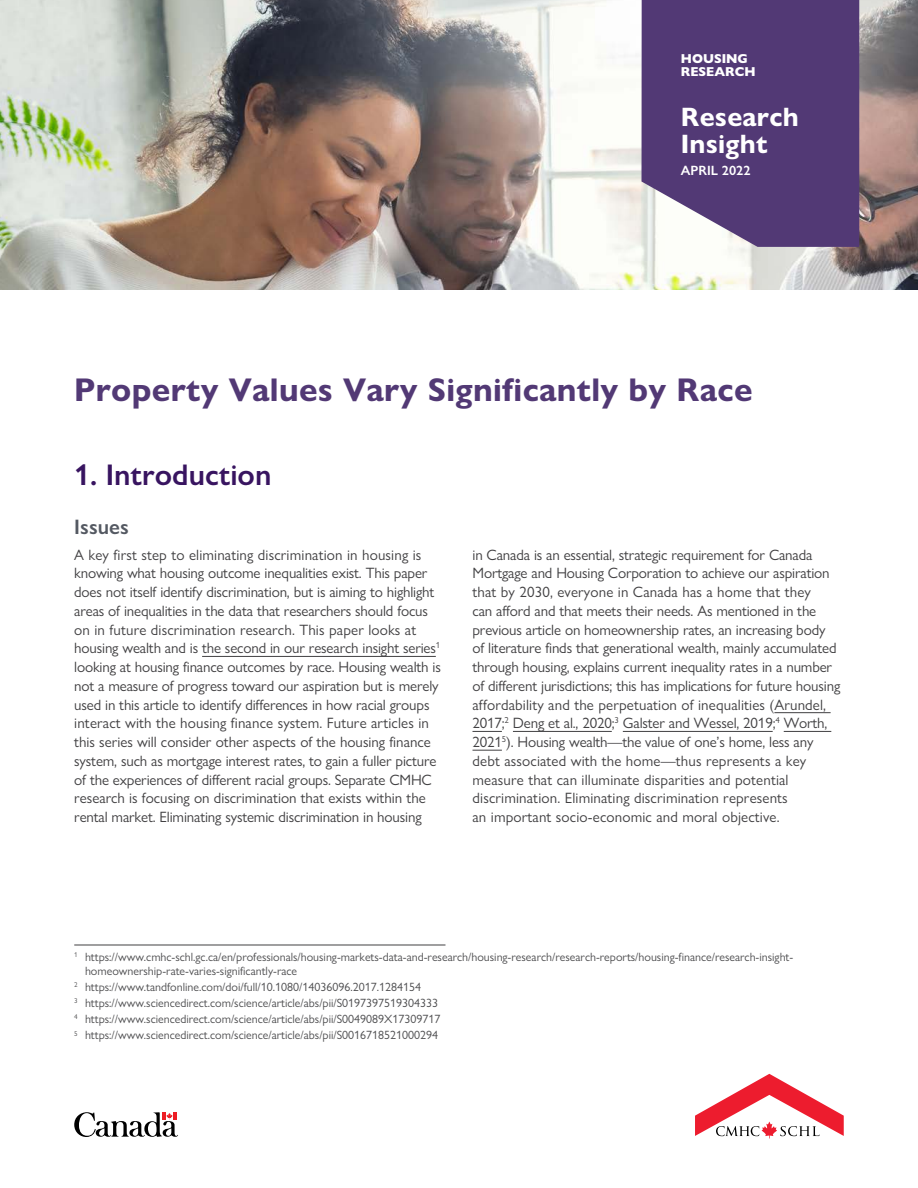
<style>
.page{position:relative;width:918px;height:1188px;background:#fff}
.page>*{position:absolute;margin:0;border:0;box-sizing:border-box;transform-origin:0 0}
.H2_Cover_Title{font:700 33px "Gill Sans Nova";letter-spacing:.01em;color:#523975}
.H3_Subhead{font:600 30px "Gill Sans Nova";color:#381460}
.H1_Cover_RI{font:700 26.7px/26.7px "Gill Sans Nova";letter-spacing:.01em;color:#fff}
.H4_Subhead{font:600 21px "Gill Sans Nova";color:#545962}
.P_Body{font:15px/18.8px "Gill Sans Nova";letter-spacing:-.01em;color:#414042}
.P_Cover_Date{font:600 13.5px "Gill Sans Nova";color:#fff}
.P_Cover_RH{font:800 12.9px/12.9px "Gill Sans Nova";color:#fff}
.P_Body-2{font:12px/16.2px "Gill Sans Nova";color:#4d4d4f}
</style>
<div class="page">
<img style="left:0;top:0;width:918px;height:289px">
<svg style="left:642px;top:0;width:217px;height:247px;fill:#523975"></svg>
<hr style="left:74px;top:945px;width:372px;height:1px;background:#414042">
<hr style="left:202px;top:656px;width:234px;height:1px;background:#414042">
<hr style="left:774px;top:712px;width:57px;height:1px;background:#414042">
<hr style="left:472px;top:731px;width:30px;height:1px;background:#414042">
<hr style="left:513px;top:731px;width:99px;height:1px;background:#414042">
<hr style="left:623px;top:731px;width:150px;height:1px;background:#414042">
<hr style="left:784px;top:731px;width:47px;height:1px;background:#414042">
<hr style="left:472px;top:750px;width:30px;height:1px;background:#414042">
<div style="left:681px;top:54px;width:162px;height:135px;background:#523975"></div>
<svg style="left:74px;top:1112px;width:104px;height:25px"></svg>
<svg style="left:695px;top:1074px;width:149px;height:64px"></svg>
<p class="P_Cover_RH" style="left:681px;top:53px;width:76px">HOUSING<br>RESEARCH</p>
<h1 class="H1_Cover_RI" style="left:681px;top:104px;width:119px">Research<br>Insight</h1>
<p class="P_Cover_Date" style="left:681px;top:162px;width:71px">APRIL 2022</p>
<h2 class="H2_Cover_Title" style="left:74px;top:369px;width:680px">Property Values Vary Significantly by Race</h2>
<h3 class="H3_Subhead" style="left:74px;top:456px;width:199px">1. Introduction</h3>
<h4 class="H4_Subhead" style="left:74px;top:514px;width:56px">Issues</h4>
<p class="P_Body" style="left:74px;top:545px;width:368px">A key first step to eliminating discrimination in housing is knowing what housing outcome inequalities exist. This paper does not itself identify discrimination, but is aiming to highlight areas of inequalities in the data that researchers should focus on in future discrimination research. This paper looks at housing wealth and is the second in our research insight series<sup>1 </sup>looking at housing finance outcomes by race. Housing wealth is not a measure of progress toward our aspiration but is merely used in this article to identify differences in how racial groups interact with the housing finance system. Future articles in this series will consider other aspects of the housing finance system, such as mortgage interest rates, to gain a fuller picture of the experiences of different racial groups. Separate CMHC research is focusing on discrimination that exists within the rental market. Eliminating systemic discrimination in housing</p>
<p class="P_Body" style="left:472px;top:545px;width:369px">in Canada is an essential, strategic requirement for Canada Mortgage and Housing Corporation to achieve our aspiration that by 2030, everyone in Canada has a home that they<br>can afford and that meets their needs. As mentioned in the previous article on homeownership rates, an increasing body of literature finds that generational wealth, mainly accumulated through housing, explains current inequality rates in a number of different jurisdictions; this has implications for future housing affordability and the perpetuation of inequalities (Arundel, 2017;<sup>2</sup> Deng et al., 2020;<sup>3</sup> Galster and Wessel, 2019;<sup>4</sup> Worth, 2021<sup>5</sup>). Housing wealth—the value of one’s home, less any debt associated with the home—thus represents a key measure that can illuminate disparities and potential discrimination. Eliminating discrimination represents<br>an important socio-economic and moral objective.</p>
<p class="P_Body-2" style="left:85px;top:950px;width:710px;line-height:13.5px;text-indent:-11px"><sup>1</sup> https://www.cmhc-schl.gc.ca/en/professionals/housing-markets-data-and-research/housing-research/research-reports/housing-finance/research-insight&shy;homeownership-rate-varies-significantly-race</p>
<p class="P_Body-2" style="left:74px;top:979px;width:368px"><sup>2</sup> https://www.tandfonline.com/doi/full/10.1080/14036096.2017.1284154<br><sup>3</sup> https://www.sciencedirect.com/science/article/abs/pii/S0197397519304333<br><sup>4</sup> https://www.sciencedirect.com/science/article/abs/pii/S0049089X17309717<br><sup>5</sup> https://www.sciencedirect.com/science/article/abs/pii/S0016718521000294</p>
</div>
